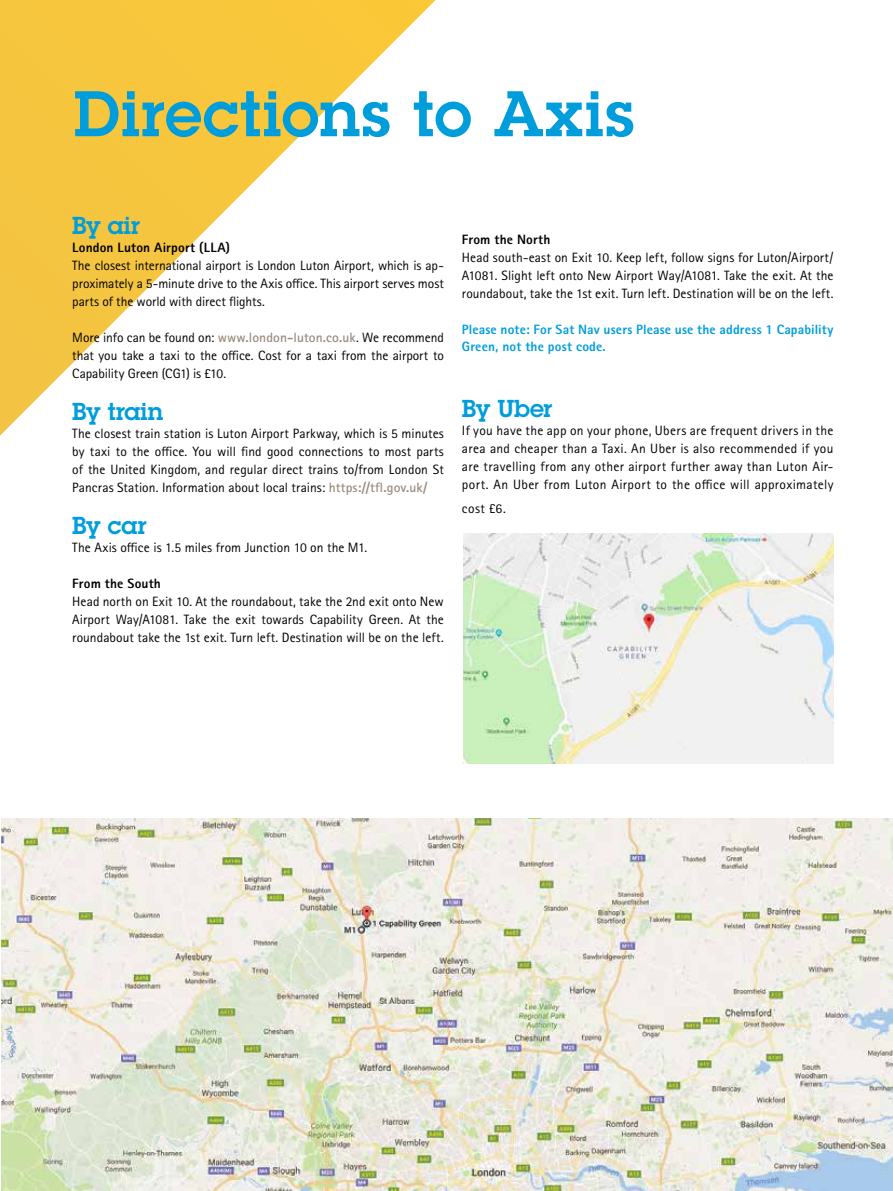
<style>
.page{position:relative;width:893px;height:1191px;background:#fff}
.page>*{position:absolute;margin:0;border:0;box-sizing:border-box;transform-origin:0 0}
.t1{font:600 63px "Lubalin Graph ECG";letter-spacing:.02em;color:#009ddc}
.t2{font:600 24px "Lubalin Graph ECG";letter-spacing:-.005em;color:#009ddc}
.t3{font:13.5px/18px "Rotis Sans Serif Pro";letter-spacing:.005em;color:#000;text-align:justify}
.t4{font:800 13.5px/16.5px "Rotis Sans Serif Pro";letter-spacing:.015em;color:#009ddc}
.t5{font:800 13.5px "Rotis Sans Serif Pro";letter-spacing:.01em;color:#000}
.s1{font-weight:700;color:#9a8b7d}
</style>
<div class="page">
<svg style="left:0;top:0;width:448px;height:819px"></svg>
<img style="left:1px;top:819px;width:892px;height:372px">
<img style="left:463px;top:534px;width:370px;height:229px">
<h1 class="t1" style="left:74px;top:72px;width:562px">Directions to Axis</h1>
<h2 class="t2" style="left:72px;top:209px;width:69px">By air</h2>
<p class="t5" style="left:72px;top:239px;width:159px">London Luton Airport (LLA)</p>
<p class="t3" style="left:72px;top:256px;width:373px">The closest international airport is London Luton Airport, which is ap&shy;proximately a 5-minute drive to the Axis office. This airport serves most parts of the world with direct flights.</p>
<p class="t3" style="left:72px;top:328px;width:373px">More info can be found on: <span class="s1">www.london-luton.co.uk</span>. We recommend that you take a taxi to the office. Cost for a taxi from the airport to Capability Green (CG1) is £10.</p>
<h2 class="t2" style="left:72px;top:395px;width:92px">By train</h2>
<p class="t3" style="left:72px;top:424px;width:373px">The closest train station is Luton Airport Parkway, which is 5 minutes by taxi to the office. You will find good connections to most parts of the United Kingdom, and regular direct trains to/from London St Pancras Station. Information about local trains: <span class="s1">https://tfl.gov.uk/</span></p>
<h2 class="t2" style="left:72px;top:509px;width:76px">By car</h2>
<p class="t3" style="left:72px;top:538px;width:297px">The Axis office is 1.5 miles from Junction 10 on the M1.</p>
<p class="t5" style="left:72px;top:575px;width:90px">From the South</p>
<p class="t3" style="left:72px;top:592px;width:373px">Head north on Exit 10. At the roundabout, take the 2nd exit onto New Airport Way/A1081. Take the exit towards Capability Green. At the roundabout take the 1st exit. Turn left. Destination will be on the left.</p>
<p class="t5" style="left:462px;top:231px;width:90px">From the North</p>
<p class="t3" style="left:462px;top:248px;width:373px">Head south-east on Exit 10. Keep left, follow signs for Luton/Airport/ A1081. Slight left onto New Airport Way/A1081. Take the exit. At the roundabout, take the 1st exit. Turn left. Destination will be on the left.</p>
<p class="t4" style="left:462px;top:321px;width:373px">Please note: For Sat Nav users Please use the address 1 Capability<br>Green, not the post code.</p>
<h2 class="t2" style="left:462px;top:392px;width:92px">By Uber</h2>
<p class="t3" style="left:462px;top:421px;width:373px">If you have the app on your phone, Ubers are frequent drivers in the area and cheaper than a Taxi. An Uber is also recommended if you are travelling from any other airport further away than Luton Air&shy;port. An Uber from Luton Airport to the office will approximately</p>
<p class="t3" style="left:462px;top:499px;width:45px">cost £6.</p>
</div>
